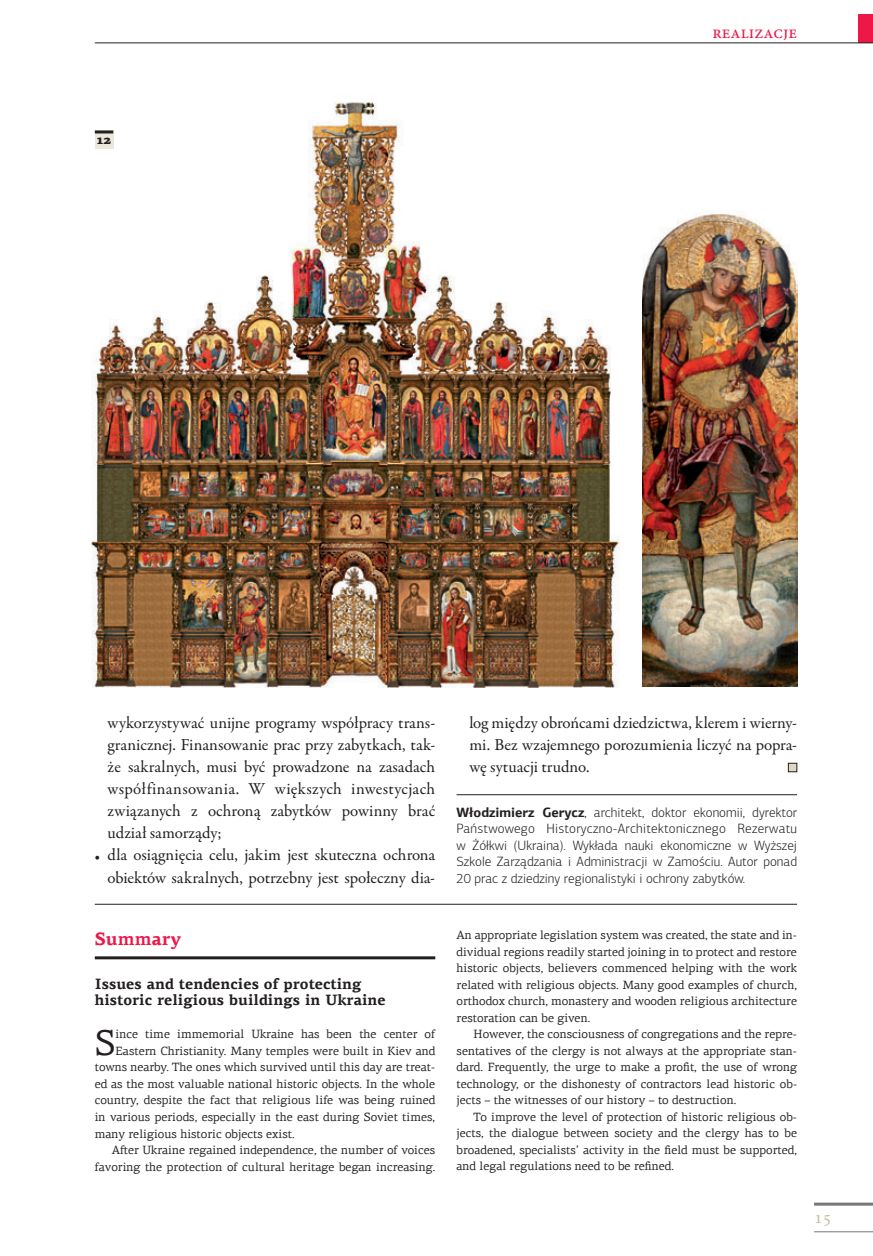
<style>
.page{position:relative;width:873px;height:1256px;background:#fff}
.page>*{position:absolute;margin:0;border:0;box-sizing:border-box;transform-origin:0 0}
.t1{font:35.85px "PF Agora Serif Pro";color:#231f20}
.t2{font:18px "Minion Pro";color:#ed1748}
.t3{font:700 18px "PF Agora Serif Pro";color:#ed1748}
.t4{font:18px "Minion Pro";color:#c8bd9e}
.t5{font:16.8px/22px "Garamond Premr Pro";color:#231f20;text-align:justify}
.t6{font:700 15px/16.5px "PF Agora Serif Pro";color:#231f20}
.t7{font:300 13.5px/16.5px "PF Agora Sans Pro";color:#231f20;text-align:justify}
.t8{font:900 12.75px "PF Agora Serif Pro";color:#231f20}
.t9{font:12px/16.5px "PF Agora Serif Pro";color:#231f20;text-align:justify}
.s1{font-size:12px}
.s2{font-weight:700}
</style>
<div class="page">
<div style="left:857px;top:14px;width:15px;height:29px;background:#ed1748"></div>
<hr style="left:813px;top:1202px;width:59px;height:3px;background:#757679">
<hr style="left:813px;top:1231px;width:59px;height:1px;background:#757679">
<hr style="left:95px;top:43px;width:777px;height:1px;background:#231f20">
<img style="left:91px;top:102px;width:529px;height:585px">
<div style="left:95px;top:130px;width:18px;height:19px;background:#ebe7db"></div>
<hr style="left:95px;top:130px;width:18px;height:3px;background:#231f20">
<hr style="left:456px;top:794px;width:340px;height:1px;background:#231f20">
<hr style="left:95px;top:904px;width:701px;height:1px;background:#231f20">
<img style="left:642px;top:212px;width:154px;height:474px">
<hr style="left:95px;top:956px;width:340px;height:3px;background:#231f20">
<div style="left:788px;top:763px;width:8px;height:8px;background:#dfd8c4"></div>
<div style="left:787px;top:763px;width:9px;height:9px;border:1px solid #231f20"></div>
<p class="t8" style="left:97px;top:132px;width:16px">12</p>
<h2 class="t2" style="left:712px;top:20px;width:86px">realizacje</h2>
<p class="t5" style="left:107px;top:711px;width:329px">wykorzystywać unijne programy współpracy trans&shy;granicznej. Finansowanie prac przy zabytkach, tak&shy;że sakralnych, musi być prowadzone na zasadach współfinansowania. W większych inwestycjach związanych z ochroną zabytków powinny brać udział samorządy;</p>
<h3 class="t5" style="left:95px;top:844px;width:342px;text-align:right"><span class="s1">•</span> dla osiągnięcia celu, jakim jest skuteczna ochrona obiektów sakralnych, potrzebny jest społeczny dia-</h3>
<h2 class="t3" style="left:95px;top:928px;width:88px">Summary</h2>
<p class="t6" style="left:95px;top:976px;width:292px">Issues and tendencies of protecting historic religious buildings in Ukraine</p>
<h1 class="t1" style="left:95px;top:1021px;width:22px">S</h1>
<p class="t9" style="left:116px;top:1026px;width:321px">ince time immemorial Ukraine has been the center of</p>
<p class="t9" style="left:116px;top:1042px;width:321px">Eastern Christianity. Many temples were built in Kiev and</p>
<p class="t9" style="left:95px;top:1059px;width:342px">towns nearby. The ones which survived until this day are treat-</p>
<p class="t9" style="left:95px;top:1075px;width:342px">ed as the most valuable national historic objects. In the whole</p>
<p class="t9" style="left:95px;top:1092px;width:342px">country, despite the fact that religious life was being ruined</p>
<p class="t9" style="left:95px;top:1108px;width:342px">in various periods, especially in the east during Soviet times,</p>
<p class="t9" style="left:95px;top:1125px;width:201px">many religious historic objects exist.</p>
<p class="t9" style="left:112px;top:1141px;width:325px">After Ukraine regained independence, the number of voices</p>
<p class="t9" style="left:95px;top:1158px;width:342px">favoring the protection of cultural heritage began increasing.</p>
<h3 class="t5" style="left:469px;top:711px;width:329px">log między obrońcami dziedzictwa, klerem i wierny&shy;mi. Bez wzajemnego porozumienia liczyć na popra&shy;wę sytuacji trudno.</h3>
<p class="t7" style="left:456px;top:803px;width:342px"><span class="s2">Włodzimierz Gerycz</span>, architekt, doktor ekonomii, dyrektor Państwowego Historyczno-Architektonicznego Rezerwatu w Żółkwi (Ukraina). Wykłada nauki ekonomiczne w Wyższej Szkole Zarządzania i Administracji w Zamościu. Autor ponad 20 prac z dziedziny regionalistyki i ochrony zabytków.</p>
<p class="t9" style="left:456px;top:927px;width:342px">An appropriate legislation system was created, the state and in&shy;dividual regions readily started joining in to protect and restore historic objects, believers commenced helping with the work related with religious objects. Many good examples of church, orthodox church, monastery and wooden religious architecture restoration can be given.</p>
<p class="t9" style="left:456px;top:1026px;width:342px;text-indent:17px">However, the consciousness of congregations and the repre&shy;sentatives of the clergy is not always at the appropriate stan&shy;dard. Frequently, the urge to make a profit, the use of wrong technology, or the dishonesty of contractors lead historic ob&shy;jects – the witnesses of our history – to destruction.</p>
<p class="t9" style="left:456px;top:1108px;width:342px;text-indent:17px">To improve the level of protection of historic religious ob&shy;jects, the dialogue between society and the clergy has to be broadened, specialists’ activity in the field must be supported, and legal regulations need to be refined.</p>
<h2 class="t4" style="left:813px;top:1204px;width:19px">15</h2>
</div>
